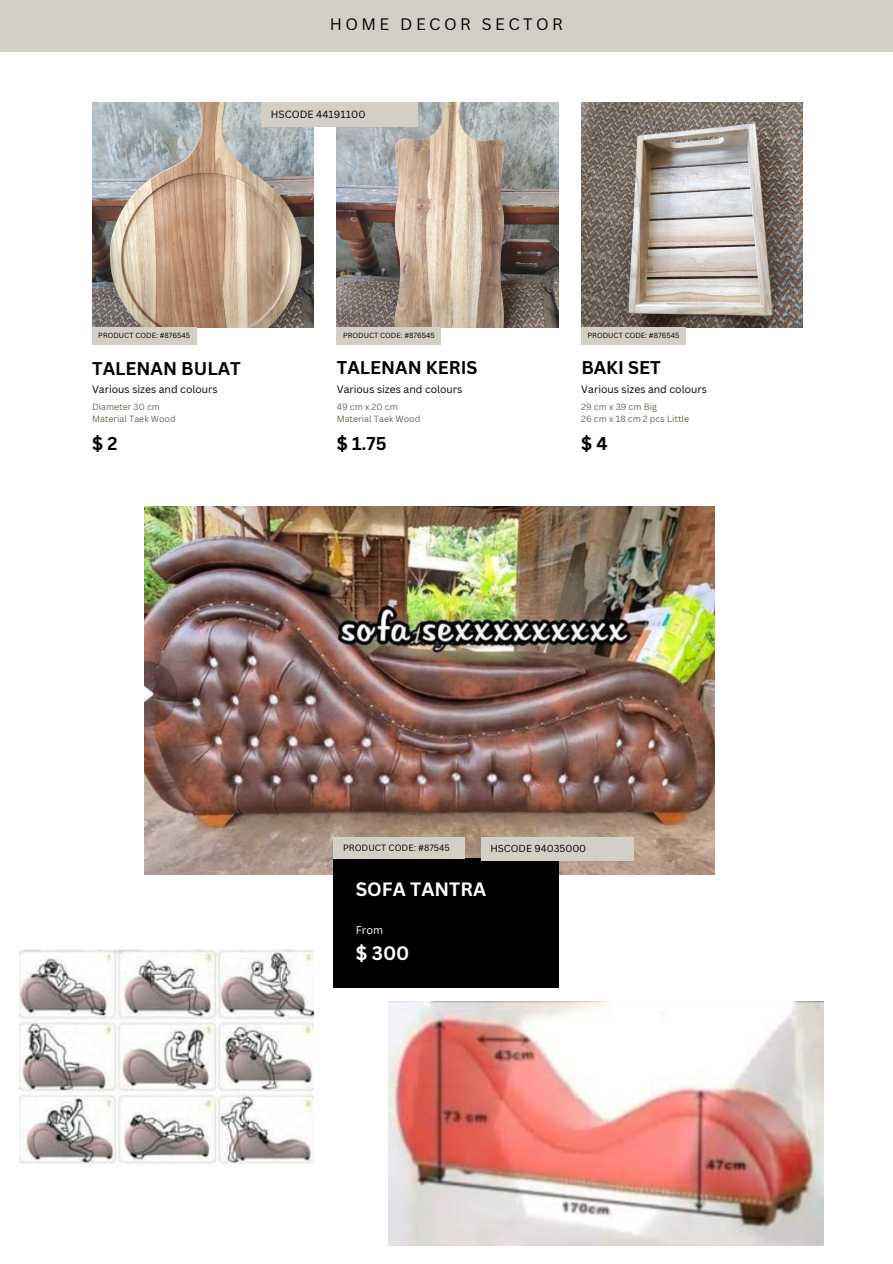
<style>
.page{position:relative;width:893px;height:1264px;background:#fff}
.page>*{position:absolute;margin:0;border:0;box-sizing:border-box;transform-origin:0 0}
.t1{font:700 18.9px "Canva Sans";color:#fff}
.t2{font:700 18px "Canva Sans";color:#000}
.t3{font:700 17.85px "Canva Sans";color:#000}
.t4{font:16.2px "Canva Sans";letter-spacing:.215em;color:#000}
.t5{font:10.95px "Canva Sans";color:#fff}
.t6{font:10.35px "Canva Sans";color:#000}
.t7{font:10.2px "Canva Sans";color:#000}
.t8{font:9.9px "Canva Sans";color:#000}
.t9{font:8.85px "Canva Sans";color:#6b6657}
.t10{font:8.85px "Canva Sans";color:#000}
.t11{font:7.2px "Canva Sans";color:#000}
</style>
<div class="page">
<img style="left:92px;top:103px;width:221px;height:224px">
<img style="left:337px;top:103px;width:221px;height:224px">
<img style="left:581px;top:103px;width:221px;height:224px">
<div style="left:92px;top:327px;width:104px;height:17px;background:#d3cfc5"></div>
<div style="left:337px;top:327px;width:104px;height:17px;background:#d3cfc5"></div>
<div style="left:581px;top:327px;width:104px;height:17px;background:#d3cfc5"></div>
<div style="left:0;top:0;width:892px;height:51px;background:#d3cfc5"></div>
<img style="left:144px;top:506px;width:570px;height:368px">
<div style="left:333px;top:858px;width:226px;height:129px;background:#000"></div>
<div style="left:333px;top:837px;width:132px;height:21px;background:#d3cfc5"></div>
<div style="left:261px;top:103px;width:156px;height:24px;background:#d3cfc5"></div>
<div style="left:481px;top:837px;width:152px;height:23px;background:#d3cfc5"></div>
<img style="left:19px;top:949px;width:295px;height:218px">
<img style="left:389px;top:1001px;width:434px;height:244px">
<p class="t4" style="left:330px;top:13px;width:235px">HOME DECOR SECTOR</p>
<p class="t7" style="left:271px;top:107px;width:96px">HSCODE 44191100</p>
<p class="t11" style="left:98px;top:331px;width:93px">PRODUCT CODE: #876545</p>
<p class="t11" style="left:343px;top:331px;width:93px">PRODUCT CODE: #876545</p>
<p class="t11" style="left:587px;top:331px;width:93px">PRODUCT CODE: #876545</p>
<p class="t3" style="left:92px;top:355px;width:150px">TALENAN BULAT</p>
<p class="t3" style="left:337px;top:354px;width:142px">TALENAN KERIS</p>
<p class="t3" style="left:581px;top:354px;width:81px">BAKI SET</p>
<p class="t6" style="left:92px;top:381px;width:127px">Various sizes and colours</p>
<p class="t6" style="left:337px;top:381px;width:127px">Various sizes and colours</p>
<p class="t6" style="left:581px;top:381px;width:127px">Various sizes and colours</p>
<p class="t9" style="left:92px;top:400px;width:69px">Diameter 30 cm</p>
<p class="t9" style="left:92px;top:412px;width:85px">Material Taek Wood</p>
<p class="t9" style="left:581px;top:400px;width:77px">29 cm x 39 cm Big</p>
<p class="t9" style="left:581px;top:412px;width:109px">26 cm x 18 cm 2 pcs Little</p>
<p class="t9" style="left:337px;top:400px;width:62px">49 cm x 20 cm</p>
<p class="t9" style="left:337px;top:412px;width:85px">Material Taek Wood</p>
<p class="t2" style="left:92px;top:430px;width:27px">$2</p>
<p class="t2" style="left:337px;top:430px;width:51px">$ 1.75</p>
<p class="t2" style="left:581px;top:430px;width:28px">$4</p>
<p class="t10" style="left:343px;top:841px;width:108px">PRODUCT CODE: #87545</p>
<p class="t8" style="left:490px;top:841px;width:97px">HSCODE 94035000</p>
<p class="t1" style="left:355px;top:875px;width:132px">SOFA TANTRA</p>
<p class="t5" style="left:355px;top:922px;width:29px">From</p>
<p class="t1" style="left:355px;top:940px;width:55px">$ 300</p>
</div>
